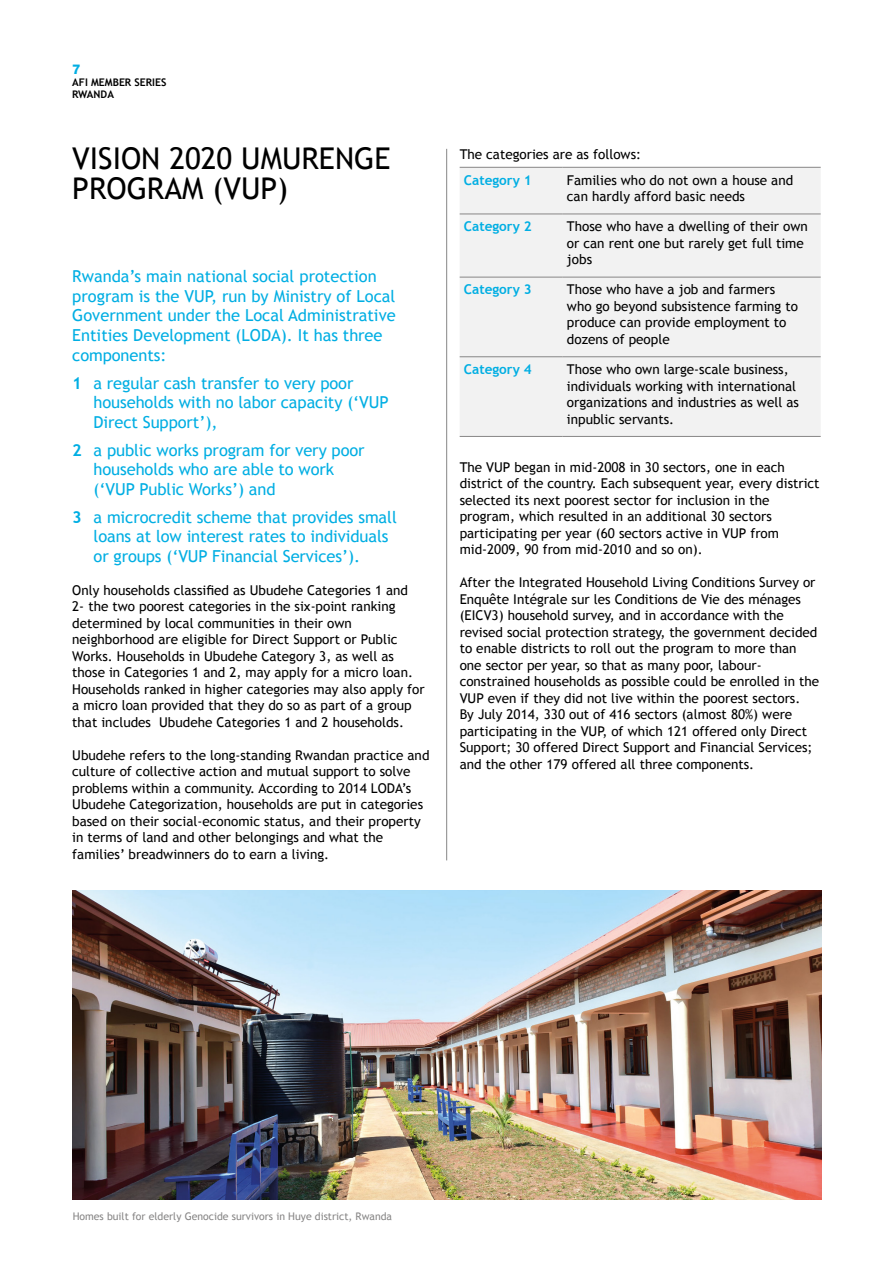
<style>
.page{position:relative;width:893px;height:1263px;background:#fff}
.page>*{position:absolute;margin:0;border:0;box-sizing:border-box;transform-origin:0 0}
.t1{font:30px/30px "Trebuchet MS";color:#000}
.t2{font:16.5px/19.5px "Trebuchet MS";letter-spacing:-.005em;color:#00aee3}
.t3{font:13.5px/16.5px "Trebuchet MS";color:#000}
.t4{font:700 13.5px "Trebuchet MS";color:#00aee3}
.t5{font:800 13.5px "Helvetica Neue";color:#00aee3}
.t6{font:10.5px "Trebuchet MS";color:#878686}
.t7{font:700 10.5px/12px "Trebuchet MS";color:#000}
.s1{font-weight:700}
</style>
<div class="page">
<hr style="left:446px;top:149px;width:1px;height:711px;background:#878787">
<img style="left:72px;top:890px;width:749px;height:309px">
<div style="left:460px;top:168px;width:361px;height:268px;background:#f2f2f2"></div>
<hr style="left:460px;top:167px;width:103px;height:1px;background:#878686">
<hr style="left:563px;top:167px;width:258px;height:1px;background:#878686">
<hr style="left:460px;top:214px;width:103px;height:1px;background:#878686">
<hr style="left:563px;top:214px;width:258px;height:1px;background:#878686">
<hr style="left:460px;top:277px;width:103px;height:1px;background:#878686">
<hr style="left:563px;top:277px;width:258px;height:1px;background:#878686">
<hr style="left:460px;top:356px;width:103px;height:1px;background:#878686">
<hr style="left:563px;top:356px;width:258px;height:1px;background:#878686">
<hr style="left:460px;top:436px;width:103px;height:1px;background:#878686">
<hr style="left:563px;top:436px;width:258px;height:1px;background:#878686">
<p class="t5" style="left:72px;top:61px;width:10px">7</p>
<p class="t7" style="left:72px;top:76px;width:96px">AFI MEMBER SERIES<br>RWANDA</p>
<h1 class="t1" style="left:72px;top:144px;width:320px">VISION 2020 UMURENGE<br>PROGRAM (VUP)</h1>
<p class="t2" style="left:72px;top:267px;width:325px">Rwanda’s main national social protection program is the VUP, run by Ministry of Local Government under the Local Administrative Entities Development (LODA). It has three components:</p>
<p class="t2" style="left:94px;top:373px;width:297px;text-indent:-21px"><span class="s1">1</span> a regular cash transfer to very poor households with no labor capacity (‘VUP<br>Direct Support’),</p>
<p class="t2" style="left:94px;top:440px;width:273px;text-indent:-21px"><span class="s1">2</span> a public works program for very poor households who are able to work (‘VUP Public Works’) and</p>
<p class="t2" style="left:94px;top:507px;width:305px;text-indent:-21px"><span class="s1">3</span> a microcredit scheme that provides small loans at low interest rates to individuals or groups (‘VUP Financial Services’).</p>
<p class="t3" style="left:72px;top:582px;width:354px">Only households classified as Ubudehe Categories 1 and<br>2- the two poorest categories in the six-point ranking determined by local communities in their own neighborhood are eligible for Direct Support or Public Works. Households in Ubudehe Category 3, as well as those in Categories 1 and 2, may apply for a micro loan.<br>Households ranked in higher categories may also apply for a micro loan provided that they do so as part of a group that includes Ubudehe Categories 1 and 2 households.</p>
<p class="t3" style="left:72px;top:747px;width:359px">Ubudehe refers to the long-standing Rwandan practice and culture of collective action and mutual support to solve problems within a community. According to 2014 LODA’s Ubudehe Categorization, households are put in categories based on their social-economic status, and their property in terms of land and other belongings and what the families’ breadwinners do to earn a living.</p>
<p class="t3" style="left:460px;top:146px;width:183px">The categories are as follows:</p>
<p class="t4" style="left:464px;top:171px;width:69px">Category 1</p>
<p class="t3" style="left:567px;top:172px;width:228px">Families who do not own a house and can hardly afford basic needs</p>
<p class="t4" style="left:464px;top:218px;width:69px">Category 2</p>
<p class="t3" style="left:567px;top:218px;width:242px">Those who have a dwelling of their own or can rent one but rarely get full time jobs</p>
<p class="t4" style="left:464px;top:281px;width:69px">Category 3</p>
<p class="t3" style="left:567px;top:282px;width:233px">Those who have a job and farmers who go beyond subsistence farming to produce can provide employment to dozens of people</p>
<p class="t4" style="left:464px;top:361px;width:69px">Category 4</p>
<p class="t3" style="left:567px;top:361px;width:233px">Those who own large-scale business, individuals working with international organizations and industries as well as inpublic servants.</p>
<p class="t3" style="left:460px;top:459px;width:361px">The VUP began in mid-2008 in 30 sectors, one in each district of the country. Each subsequent year, every district selected its next poorest sector for inclusion in the program, which resulted in an additional 30 sectors participating per year (60 sectors active in VUP from mid-2009, 90 from mid-2010 and so on).</p>
<p class="t3" style="left:460px;top:574px;width:361px">After the Integrated Household Living Conditions Survey or Enquête Intégrale sur les Conditions de Vie des ménages (EICV3) household survey, and in accordance with the revised social protection strategy, the government decided to enable districts to roll out the program to more than one sector per year, so that as many poor, labour&shy;constrained households as possible could be enrolled in the VUP even if they did not live within the poorest sectors.<br>By July 2014, 330 out of 416 sectors (almost 80%) were participating in the VUP, of which 121 offered only Direct Support; 30 offered Direct Support and Financial Services; and the other 179 offered all three components.</p>
<p class="t6" style="left:73px;top:1210px;width:321px">Homes built for elderly Genocide survivors in Huye district, Rwanda</p>
</div>
